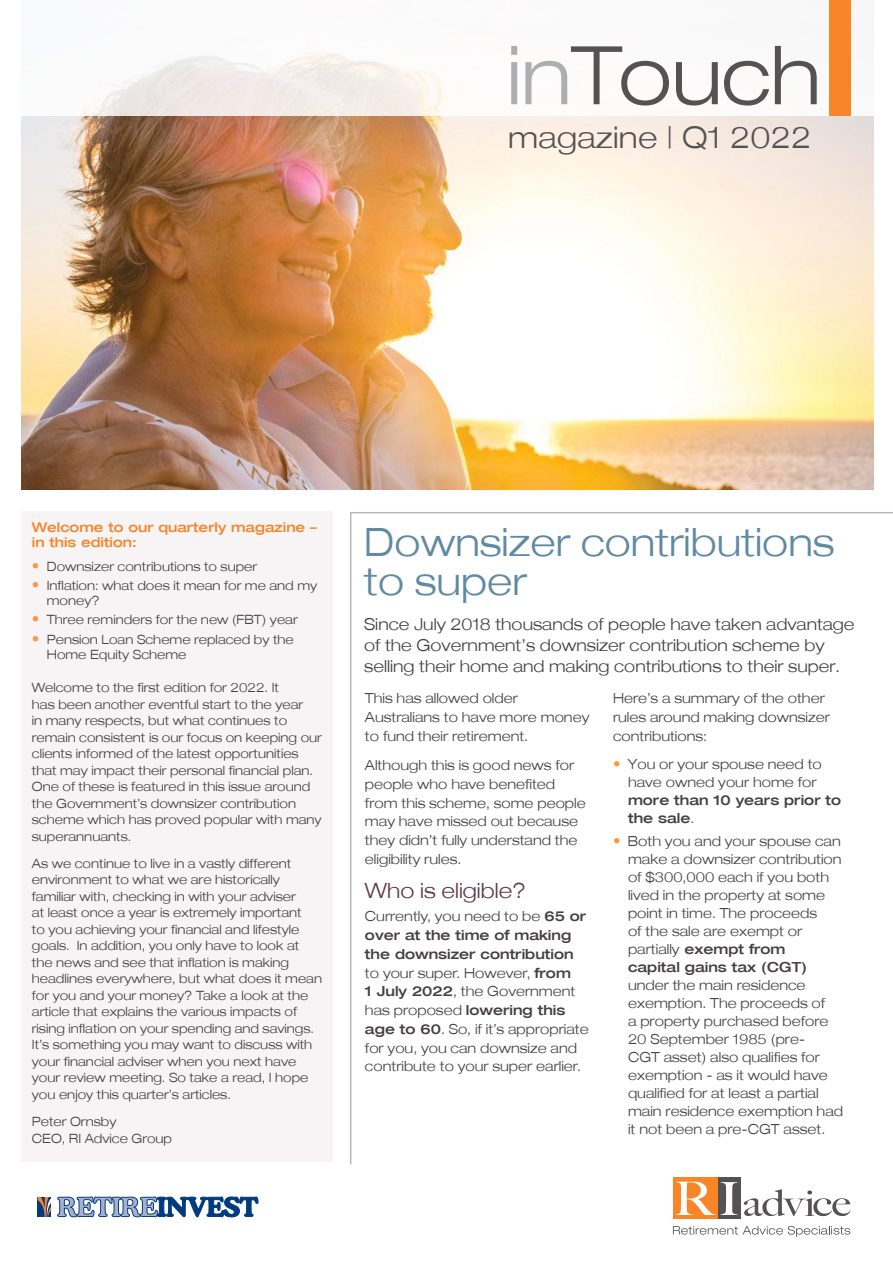
<style>
.page{position:relative;width:893px;height:1263px;background:#fff}
.page>*{position:absolute;margin:0;border:0;box-sizing:border-box;transform-origin:0 0}
.t1{font:300 expanded 39px/39px "Helvetica Neue LT";color:#6089a2}
.t2{font:300 expanded 30px "Helvetica Neue LT";letter-spacing:.01em;color:#555253}
.t3{font:300 expanded 21px "Helvetica Neue LT";color:#603945}
.t4{font:300 expanded 16.5px/21px "Helvetica Neue LT";color:#444041}
.t5{font:300 expanded 13.8px/18.8px "Helvetica Neue LT";color:#444041}
.t6{font:500 expanded 13.8px/18px "Helvetica Neue LT";color:#444041}
.t7{font:500 expanded 13.5px/15px "Helvetica Neue LT";color:#f88528}
.t8{font:300 expanded 12.75px/16.5px "Helvetica Neue LT";color:#444041}
.s1{font-size:15px;color:#fa9646}
.s2{font-weight:500}
.s3{font-weight:300}
</style>
<div class="page">
<img style="left:21px;top:116px;width:853px;height:373px">
<svg style="left:83px;top:0;width:768px;height:116px"></svg>
<svg style="left:511px;top:46px;width:306px;height:60px"></svg>
<div style="left:829px;top:0;width:21px;height:116px;background:#f88528"></div>
<div style="left:21px;top:511px;width:312px;height:650px;background:#f6f4f5"></div>
<svg style="left:350px;top:512px;width:543px;height:653px"></svg>
<svg style="left:57px;top:1196px;width:202px;height:21px"></svg>
<svg style="left:38px;top:1197px;width:13px;height:20px"></svg>
<svg style="left:673px;top:1226px;width:177px;height:11px"></svg>
<svg style="left:744px;top:1189px;width:107px;height:27px"></svg>
<div style="left:673px;top:1177px;width:45px;height:41px;background:#f88528"></div>
<div style="left:718px;top:1177px;width:22px;height:41px;background:#555253"></div>
<svg style="left:676px;top:1181px;width:62px;height:34px"></svg>
<h2 class="t2" style="left:508px;top:119px;width:305px">magazine | Q1 2022</h2>
<p class="t7" style="left:32px;top:520px;width:286px">Welcome to our quarterly magazine – in this edition:</p>
<p class="t8" style="left:32px;top:558px;width:227px"><span class="s1">•</span> Downsizer contributions to super</p>
<p class="t8" style="left:47px;top:578px;width:272px;line-height:15px;text-indent:-15px"><span class="s1">•</span> Inflation: what does it mean for me and my money?</p>
<p class="t8" style="left:32px;top:611px;width:267px"><span class="s1">•</span> Three reminders for the new (FBT) year</p>
<p class="t8" style="left:47px;top:631px;width:248px;line-height:15px;text-indent:-15px"><span class="s1">•</span> Pension Loan Scheme replaced by the<br>Home Equity Scheme</p>
<p class="t8" style="left:32px;top:679px;width:292px">Welcome to the first edition for 2022. It<br>has been another eventful start to the year<br>in many respects, but what continues to remain consistent is our focus on keeping our clients informed of the latest opportunities that may impact their personal financial plan.<br>One of these is featured in this issue around the Government’s downsizer contribution scheme which has proved popular with many superannuants.</p>
<p class="t8" style="left:32px;top:855px;width:292px">As we continue to live in a vastly different environment to what we are historically familiar with, checking in with your adviser<br>at least once a year is extremely important<br>to you achieving your financial and lifestyle goals. In addition, you only have to look at the news and see that inflation is making headlines everywhere, but what does it mean for you and your money? Take a look at the article that explains the various impacts of rising inflation on your spending and savings.<br>It’s something you may want to discuss with your financial adviser when you next have your review meeting. So take a read, I hope you enjoy this quarter’s articles.</p>
<p class="t8" style="left:32px;top:1113px;width:142px">Peter Ornsby<br>CEO, RI Advice Group</p>
<h1 class="t1" style="left:364px;top:523px;width:472px">Downsizer contributions to super</h1>
<p class="t4" style="left:364px;top:614px;width:492px">Since July 2018 thousands of people have taken advantage of the Government’s downsizer contribution scheme by selling their home and making contributions to their super.</p>
<p class="t5" style="left:365px;top:689px;width:226px">This has allowed older<br>Australians to have more money to fund their retirement.</p>
<p class="t5" style="left:365px;top:755px;width:222px">Although this is good news for people who have benefited from this scheme, some people may have missed out because they didn’t fully understand the eligibility rules.</p>
<h3 class="t3" style="left:365px;top:878px;width:162px">Who is eligible?</h3>
<p class="t5" style="left:365px;top:907px;width:225px">Currently, you need to be <span class="s2">65 or over at the time of making the downsizer contribution </span>to your super. However, <span class="s2">from<br>1 July 2022</span>, the Government has proposed <span class="s2">lowering this age to 60</span>. So, if it’s appropriate for you, you can downsize and contribute to your super earlier.</p>
<p class="t5" style="left:613px;top:689px;width:218px">Here’s a summary of the other rules around making downsizer contributions:</p>
<p class="t5" style="left:628px;top:755px;width:195px;line-height:18px;text-indent:-15px"><span class="s1">•</span> You or your spouse need to have owned your home for</p>
<p class="t6" style="left:628px;top:791px;width:215px">more than 10 years prior to the sale<span class="s3">.</span></p>
<p class="t5" style="left:628px;top:831px;width:215px;line-height:18px;text-indent:-15px"><span class="s1">•</span> Both you and your spouse can make a downsizer contribution of $300,000 each if you both lived in the property at some point in time. The proceeds<br>of the sale are exempt or partially <span class="s2">exempt from<br>capital gains tax (CGT)</span></p>
<p class="t5" style="left:628px;top:975px;width:217px;line-height:18px">under the main residence exemption. The proceeds of<br>a property purchased before<br>20 September 1985 (pre-<br>CGT asset) also qualifies for exemption - as it would have qualified for at least a partial main residence exemption had it not been a pre-CGT asset.</p>
</div>
